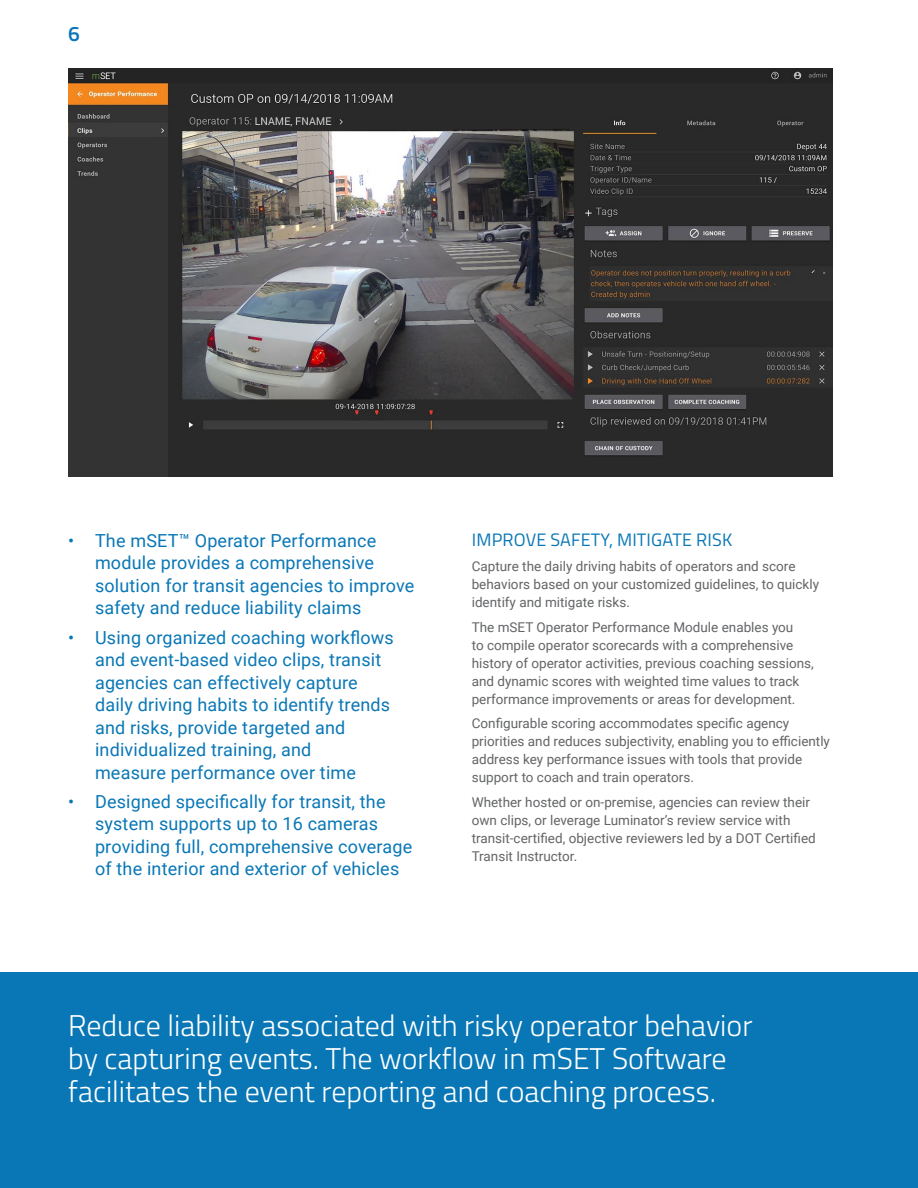
<style>
.page{position:relative;width:918px;height:1188px;background:#fff}
.page>*{position:absolute;margin:0;border:0;box-sizing:border-box;transform-origin:0 0}
.t1{font:300 30px/33px "Titillium Web";color:#fff}
.t2{font:600 21px "Titillium Web";color:#0977b6}
.t3{font:18px/22.5px "Roboto";letter-spacing:.01em;color:#0977b6}
.t4{font:18px "Titillium Web";letter-spacing:.01em;color:#0977b6}
.t5{font:13.5px/18px "Roboto";color:#636466}
</style>
<div class="page">
<div style="left:0;top:973px;width:918px;height:215px;background:#0977b6"></div>
<img style="left:68px;top:68px;width:765px;height:408px">
<h2 class="t2" style="left:68px;top:18px;width:13px">6</h2>
<h3 class="t3" style="left:95px;top:528px;width:321px;text-indent:-27px">• The mSET™ Operator Performance module provides a comprehensive solution for transit agencies to improve safety and reduce liability claims</h3>
<p class="t3" style="left:95px;top:625px;width:300px;text-indent:-27px">• Using organized coaching workflows and event-based video clips, transit agencies can effectively capture daily driving habits to identify trends and risks, provide targeted and individualized training, and<br>measure performance over time</p>
<h3 class="t3" style="left:95px;top:789px;width:319px;text-indent:-27px">• Designed specifically for transit, the system supports up to 16 cameras providing full, comprehensive coverage of the interior and exterior of vehicles</h3>
<h3 class="t4" style="left:472px;top:527px;width:262px">IMPROVE SAFETY, MITIGATE RISK</h3>
<p class="t5" style="left:472px;top:557px;width:349px">Capture the daily driving habits of operators and score behaviors based on your customized guidelines, to quickly identify and mitigate risks.</p>
<p class="t5" style="left:472px;top:617px;width:344px">The mSET Operator Performance Module enables you<br>to compile operator scorecards with a comprehensive history of operator activities, previous coaching sessions, and dynamic scores with weighted time values to track performance improvements or areas for development.</p>
<p class="t5" style="left:472px;top:714px;width:360px">Configurable scoring accommodates specific agency priorities and reduces subjectivity, enabling you to efficiently address key performance issues with tools that provide support to coach and train operators.</p>
<p class="t5" style="left:472px;top:793px;width:346px">Whether hosted or on-premise, agencies can review their own clips, or leverage Luminator’s review service with transit-certified, objective reviewers led by a DOT Certified Transit Instructor.</p>
<h1 class="t1" style="left:68px;top:1008px;width:686px">Reduce liability associated with risky operator behavior by capturing events. The workflow in mSET Software facilitates the event reporting and coaching process.</h1>
</div>
